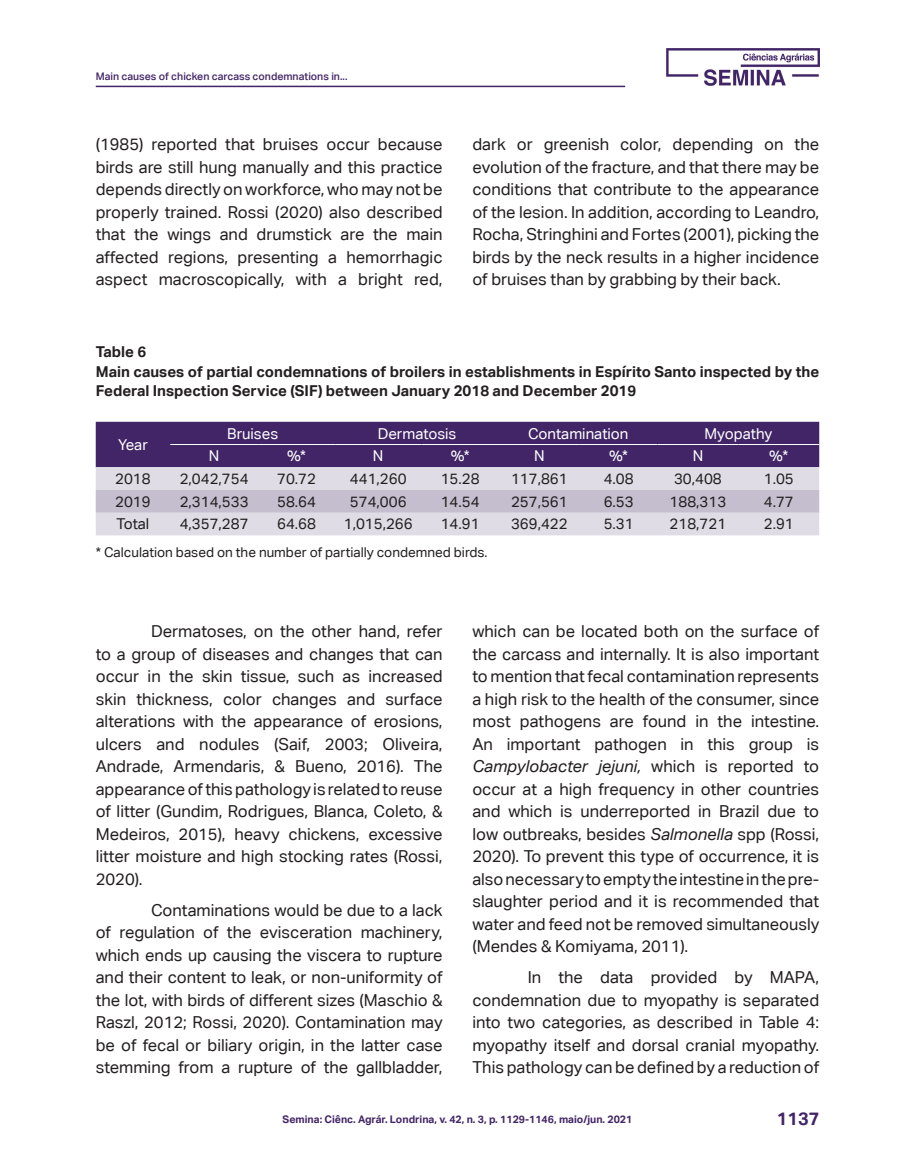
<style>
.page{position:relative;width:915px;height:1170px;background:#fff}
.page>*{position:absolute;margin:0;border:0;box-sizing:border-box;transform-origin:0 0}
.t1{font:700 18px "Aktiv Grotesk Corp";color:#422566}
.corpo_do_texto{font:16.5px/22.5px "Aktiv Grotesk Corp";color:#231f20;text-align:justify}
.texto_tabela{font:15px "Aktiv Grotesk Corp";color:#231f20}
.título_Tabela{font:700 15px/19.5px "Aktiv Grotesk Corp";color:#231f20}
.texto_tabela-2{font:15px "Aktiv Grotesk Corp";color:#fff}
.legenda_de_tabela{font:13.5px "Aktiv Grotesk Corp";color:#231f20}
.t2{font:700 10.5px "Aktiv Grotesk Corp";color:#422566}
.t3{font:500 10.5px "Aktiv Grotesk Corp";color:#422566}
.s1{font-style:italic}
</style>
<div class="page">
<hr style="left:96px;top:86px;width:529px;height:1px;background:#422566">
<img style="left:666px;top:48px;width:152px;height:37px">
<div style="left:96px;top:422px;width:723px;height:45px;background:#422566"></div>
<div style="left:96px;top:467px;width:723px;height:68px;background:#e0dce5"></div>
<div style="left:96px;top:490px;width:723px;height:22px;background:#c5becf"></div>
<hr style="left:170px;top:444px;width:88px;height:1px;background:#fff">
<hr style="left:258px;top:444px;width:77px;height:1px;background:#fff">
<hr style="left:335px;top:444px;width:86px;height:1px;background:#fff">
<hr style="left:421px;top:444px;width:78px;height:1px;background:#fff">
<hr style="left:499px;top:444px;width:80px;height:1px;background:#fff">
<hr style="left:579px;top:444px;width:78px;height:1px;background:#fff">
<hr style="left:657px;top:444px;width:81px;height:1px;background:#fff">
<hr style="left:738px;top:444px;width:81px;height:1px;background:#fff">
<p class="t3" style="left:96px;top:69px;width:253px">Main causes of chicken carcass condemnations in...</p>
<p class="corpo_do_texto" style="left:96px;top:133px;width:348px">(1985) reported that bruises occur because birds are still hung manually and this practice depends directly on workforce, who may not be properly trained. Rossi (2020) also described that the wings and drumstick are the main affected regions, presenting a hemorrhagic aspect macroscopically, with a bright red,</p>
<p class="corpo_do_texto" style="left:472px;top:133px;width:348px">dark or greenish color, depending on the evolution of the fracture, and that there may be conditions that contribute to the appearance of the lesion. In addition, according to Leandro, Rocha, Stringhini and Fortes (2001), picking the birds by the neck results in a higher incidence of bruises than by grabbing by their back.</p>
<p class="título_Tabela" style="left:96px;top:342px;width:52px">Table 6</p>
<p class="título_Tabela" style="left:96px;top:361px;width:724px">Main causes of partial condemnations of broilers in establishments in Espírito Santo inspected by the<br>Federal Inspection Service (SIF) between January 2018 and December 2019</p>
<p class="texto_tabela-2" style="left:118px;top:435px;width:31px">Year</p>
<p class="texto_tabela-2" style="left:227px;top:424px;width:52px">Bruises</p>
<p class="texto_tabela-2" style="left:377px;top:424px;width:80px">Dermatosis</p>
<p class="texto_tabela-2" style="left:528px;top:424px;width:102px">Contamination</p>
<p class="texto_tabela-2" style="left:704px;top:424px;width:69px">Myopathy</p>
<p class="texto_tabela-2" style="left:209px;top:447px;width:12px">N</p>
<p class="texto_tabela-2" style="left:287px;top:447px;width:20px">%*</p>
<p class="texto_tabela-2" style="left:373px;top:447px;width:12px">N</p>
<p class="texto_tabela-2" style="left:450px;top:447px;width:20px">%*</p>
<p class="texto_tabela-2" style="left:534px;top:447px;width:12px">N</p>
<p class="texto_tabela-2" style="left:609px;top:447px;width:20px">%*</p>
<p class="texto_tabela-2" style="left:692px;top:447px;width:12px">N</p>
<p class="texto_tabela-2" style="left:769px;top:447px;width:20px">%*</p>
<p class="texto_tabela" style="left:115px;top:470px;width:37px">2018</p>
<p class="texto_tabela" style="left:180px;top:470px;width:70px">2,042,754</p>
<p class="texto_tabela" style="left:277px;top:470px;width:40px">70.72</p>
<p class="texto_tabela" style="left:350px;top:470px;width:58px">441,260</p>
<p class="texto_tabela" style="left:440px;top:470px;width:40px">15.28</p>
<p class="texto_tabela" style="left:511px;top:470px;width:58px">117,861</p>
<p class="texto_tabela" style="left:603px;top:470px;width:31px">4.08</p>
<p class="texto_tabela" style="left:673px;top:470px;width:49px">30,408</p>
<p class="texto_tabela" style="left:763px;top:470px;width:32px">1.05</p>
<p class="texto_tabela" style="left:115px;top:492px;width:37px">2019</p>
<p class="texto_tabela" style="left:180px;top:492px;width:70px">2,314,533</p>
<p class="texto_tabela" style="left:277px;top:492px;width:40px">58.64</p>
<p class="texto_tabela" style="left:350px;top:492px;width:58px">574,006</p>
<p class="texto_tabela" style="left:440px;top:492px;width:40px">14.54</p>
<p class="texto_tabela" style="left:511px;top:492px;width:58px">257,561</p>
<p class="texto_tabela" style="left:603px;top:492px;width:31px">6.53</p>
<p class="texto_tabela" style="left:669px;top:492px;width:58px">188,313</p>
<p class="texto_tabela" style="left:763px;top:492px;width:32px">4.77</p>
<p class="texto_tabela" style="left:117px;top:515px;width:34px">Total</p>
<p class="texto_tabela" style="left:180px;top:515px;width:70px">4,357,287</p>
<p class="texto_tabela" style="left:277px;top:515px;width:40px">64.68</p>
<p class="texto_tabela" style="left:343px;top:515px;width:70px">1,015,266</p>
<p class="texto_tabela" style="left:440px;top:515px;width:40px">14.91</p>
<p class="texto_tabela" style="left:511px;top:515px;width:58px">369,422</p>
<p class="texto_tabela" style="left:603px;top:515px;width:31px">5.31</p>
<p class="texto_tabela" style="left:669px;top:515px;width:58px">218,721</p>
<p class="texto_tabela" style="left:763px;top:515px;width:32px">2.91</p>
<p class="legenda_de_tabela" style="left:96px;top:544px;width:393px">* Calculation based on the number of partially condemned birds.</p>
<p class="corpo_do_texto" style="left:96px;top:620px;width:348px;text-indent:55px">Dermatoses, on the other hand, refer to a group of diseases and changes that can occur in the skin tissue, such as increased skin thickness, color changes and surface alterations with the appearance of erosions, ulcers and nodules (Saif, 2003; Oliveira, Andrade, Armendaris, &amp; Bueno, 2016). The appearance of this pathology is related to reuse of litter (Gundim, Rodrigues, Blanca, Coleto, &amp; Medeiros, 2015), heavy chickens, excessive litter moisture and high stocking rates (Rossi, 2020).</p>
<p class="corpo_do_texto" style="left:96px;top:898px;width:348px;text-indent:55px">Contaminations would be due to a lack of regulation of the evisceration machinery, which ends up causing the viscera to rupture and their content to leak, or non-uniformity of the lot, with birds of different sizes (Maschio &amp; Raszl, 2012; Rossi, 2020). Contamination may be of fecal or biliary origin, in the latter case stemming from a rupture of the gallbladder,</p>
<p class="corpo_do_texto" style="left:472px;top:620px;width:348px">which can be located both on the surface of the carcass and internally. It is also important to mention that fecal contamination represents a high risk to the health of the consumer, since most pathogens are found in the intestine.<br>An important pathogen in this group is <span class="s1">Campylobacter jejuni,</span> which is reported to occur at a high frequency in other countries and which is underreported in Brazil due to low outbreaks, besides <span class="s1">Salmonella</span> spp (Rossi, 2020). To prevent this type of occurrence, it is also necessary to empty the intestine in the pre&shy;slaughter period and it is recommended that water and feed not be removed simultaneously (Mendes &amp; Komiyama, 2011).</p>
<p class="corpo_do_texto" style="left:472px;top:966px;width:348px;text-indent:55px">In the data provided by MAPA, condemnation due to myopathy is separated into two categories, as described in Table 4: myopathy itself and dorsal cranial myopathy.<br>This pathology can be defined by a reduction of</p>
<p class="t2" style="left:282px;top:1112px;width:351px">Semina: Ciênc. Agrár. Londrina, v. 42, n. 3, p. 1129-1146, maio/jun. 2021</p>
<p class="t1" style="left:776px;top:1107px;width:44px">1137</p>
</div>
